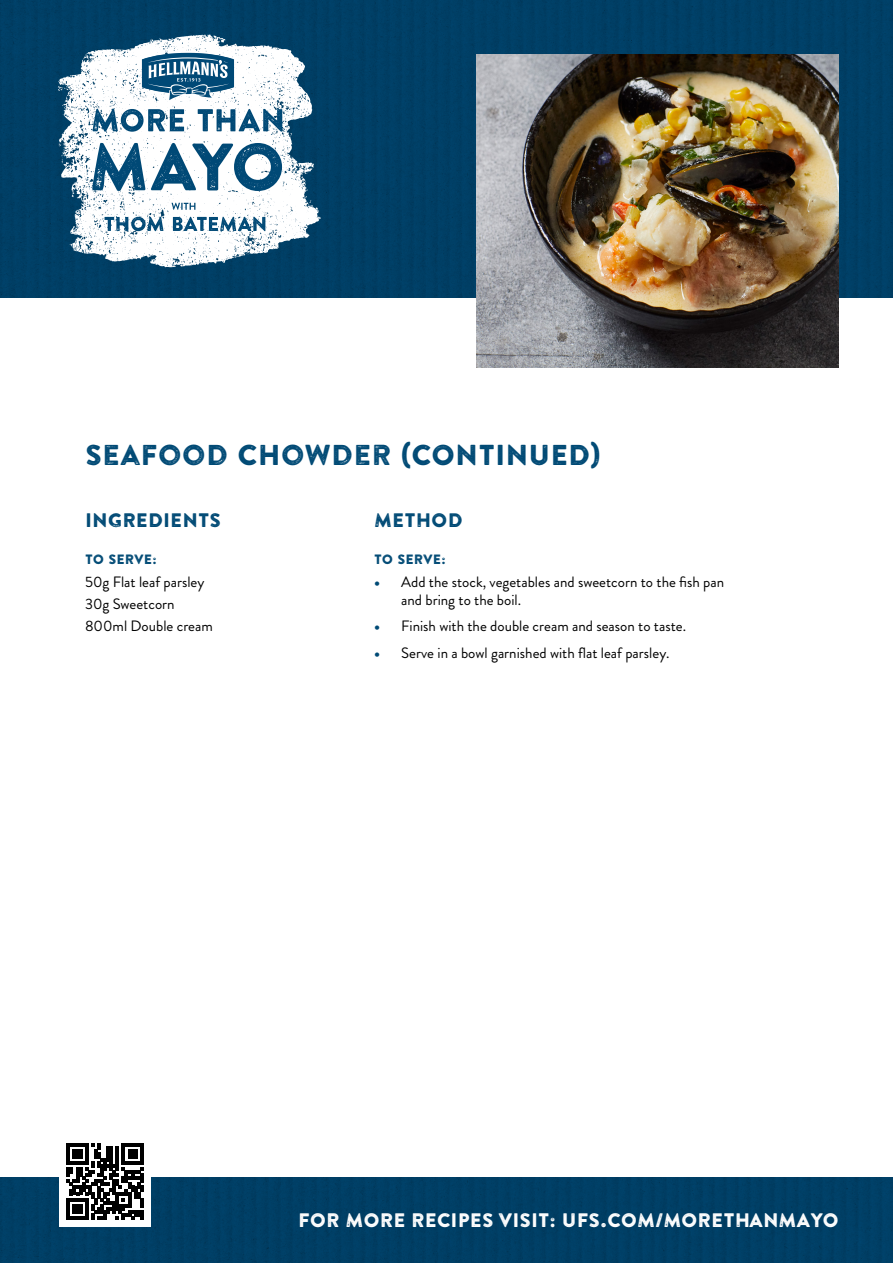
<style>
.page{position:relative;width:893px;height:1263px;background:#fff}
.page>*{position:absolute;margin:0;border:0;box-sizing:border-box;transform-origin:0 0}
.t1{font:28.8px "Brandon Printed One";color:#004a75}
.t2{font:19.5px "Brandon Printed One";color:#fff}
.t3{font:19.5px "Brandon Printed One";color:#004a75}
.t4{font:15px/22.2px "Brandon Grotesque";color:#000}
.t5{font:13.5px "Brandon Printed One";color:#004a75}
.s1{font-weight:900;color:#004a75}
</style>
<div class="page">
<div style="left:0;top:0;width:893px;height:298px;background:#003f65"></div>
<img style="left:476px;top:54px;width:363px;height:313px">
<div style="left:0;top:1178px;width:893px;height:85px;background:#003f65"></div>
<div style="left:60px;top:1136px;width:91px;height:91px;background:#fff"></div>
<svg style="left:67px;top:1143px;width:76px;height:76px"></svg>
<svg style="left:58px;top:34px;width:263px;height:233px"></svg>
<svg style="left:70px;top:244px;width:6px;height:6px"></svg>
<svg style="left:213px;top:36px;width:9px;height:7px"></svg>
<svg style="left:305px;top:196px;width:6px;height:7px"></svg>
<svg style="left:301px;top:167px;width:10px;height:12px"></svg>
<svg style="left:72px;top:177px;width:12px;height:26px"></svg>
<svg style="left:59px;top:143px;width:11px;height:21px"></svg>
<svg style="left:58px;top:86px;width:16px;height:22px"></svg>
<svg style="left:75px;top:210px;width:4px;height:5px"></svg>
<svg style="left:83px;top:54px;width:7px;height:6px"></svg>
<svg style="left:105px;top:217px;width:58px;height:15px"></svg>
<svg style="left:173px;top:217px;width:92px;height:22px"></svg>
<svg style="left:172px;top:203px;width:23px;height:7px"></svg>
<svg style="left:92px;top:109px;width:200px;height:82px"></svg>
<svg style="left:142px;top:49px;width:92px;height:52px"></svg>
<h1 class="t1" style="left:85px;top:437px;width:518px">SEAFOOD CHOWDER (CONTINUED)</h1>
<h2 class="t3" style="left:85px;top:508px;width:137px">INGREDIENTS</h2>
<p class="t5" style="left:85px;top:551px;width:73px">TO SERVE:</p>
<p class="t4" style="left:85px;top:571px;width:129px">50g Flat leaf parsley<br>30g Sweetcorn<br>800ml Double cream</p>
<h2 class="t3" style="left:374px;top:508px;width:90px">METHOD</h2>
<p class="t5" style="left:374px;top:551px;width:73px">TO SERVE:</p>
<p class="t4" style="left:401px;top:573px;width:325px;line-height:18px;text-indent:-27px"><span class="s1">•</span> Add the stock, vegetables and sweetcorn to the fish pan and bring to the boil.</p>
<p class="t4" style="left:374px;top:615px;width:313px"><span class="s1">•</span> Finish with the double cream and season to taste.</p>
<p class="t4" style="left:374px;top:642px;width:297px"><span class="s1">•</span> Serve in a bowl garnished with flat leaf parsley.</p>
<h2 class="t2" style="left:298px;top:1208px;width:542px">FOR MORE RECIPES VISIT: UFS.COM/MORETHANMAYO</h2>
</div>
